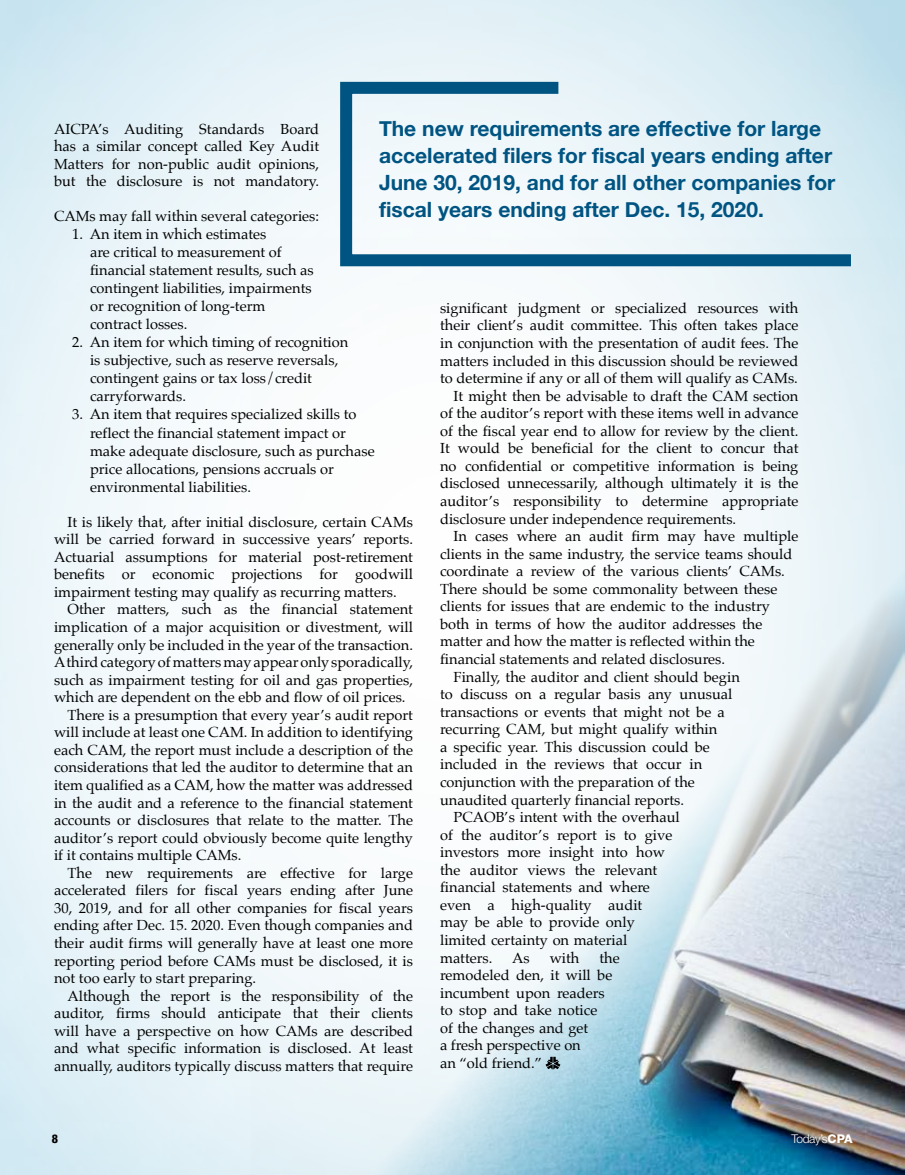
<style>
.page{position:relative;width:905px;height:1175px;background:#fff}
.page>*{position:absolute;margin:0;border:0;box-sizing:border-box;transform-origin:0 0}
.t1{font:700 21px/27px "Helvetica Neue";color:#005482}
.t2{font:14.7px/17.5px "Palatino";color:#000}
.t3{font:300 12px "Helvetica Neue LT Std";letter-spacing:-.04em;color:#fff}
.t4{font:800 condensed 12px "Helvetica Neue LT Std";color:#000}
.s1{font-weight:800}
</style>
<div class="page">
<img style="left:252px;top:237px;width:652px;height:937px">
<svg style="left:545px;top:1056px;width:15px;height:13px"></svg>
<svg style="left:334px;top:76px;width:529px;height:196px"></svg>
<h1 class="t1" style="left:379px;top:115px;width:458px">The new requirements are effective for large accelerated filers for fiscal years ending after June 30, 2019, and for all other companies for fiscal years ending after Dec. 15, 2020.</h1>
<p class="t2" style="left:54px;top:120px;width:266px;text-align:justify">AICPA’s Auditing Standards Board has a similar concept called Key Audit Matters for non-public audit opinions, but the disclosure is not mandatory.</p>
<p class="t2" style="left:54px;top:207px;width:266px">CAMs may fall within several categories:</p>
<p class="t2" style="left:90px;top:225px;width:225px;line-height:18px;text-indent:-18px">1. An item in which estimates<br>are critical to measurement of financial statement results, such as contingent liabilities, impairments or recognition of long-term contract losses.</p>
<p class="t2" style="left:90px;top:333px;width:260px;line-height:18px;text-indent:-18px">2. An item for which timing of recognition is subjective, such as reserve reversals, contingent gains or tax loss/credit carryforwards.</p>
<p class="t2" style="left:90px;top:405px;width:286px;line-height:18px;text-indent:-18px">3. An item that requires specialized skills to reflect the financial statement impact or make adequate disclosure, such as purchase price allocations, pensions accruals or environmental liabilities.</p>
<p class="t2" style="left:54px;top:513px;width:360px;text-align:justify;text-indent:13px">It is likely that, after initial disclosure, certain CAMs will be carried forward in successive years’ reports.<br>Actuarial assumptions for material post-retirement benefits or economic projections for goodwill impairment testing may qualify as recurring matters.</p>
<p class="t2" style="left:68px;top:600px;width:347px">Other matters, such as the financial statement</p>
<p class="t2" style="left:54px;top:618px;width:360px">implication of a major acquisition or divestment, will</p>
<p class="t2" style="left:54px;top:635px;width:360px">generally only be included in the year of the transaction.</p>
<p class="t2" style="left:54px;top:653px;width:360px">A third category of matters may appear only sporadically,</p>
<p class="t2" style="left:54px;top:671px;width:360px">such as impairment testing for oil and gas properties,</p>
<p class="t2" style="left:54px;top:688px;width:353px">which are dependent on the ebb and flow of oil prices.</p>
<p class="t2" style="left:68px;top:706px;width:347px">There is a presumption that every year’s audit report</p>
<p class="t2" style="left:54px;top:723px;width:360px">will include at least one CAM. In addition to identifying</p>
<p class="t2" style="left:54px;top:741px;width:360px">each CAM, the report must include a description of the</p>
<p class="t2" style="left:54px;top:758px;width:360px">considerations that led the auditor to determine that an</p>
<p class="t2" style="left:54px;top:776px;width:360px">item qualified as a CAM, how the matter was addressed</p>
<p class="t2" style="left:54px;top:793px;width:360px">in the audit and a reference to the financial statement</p>
<p class="t2" style="left:54px;top:811px;width:360px">accounts or disclosures that relate to the matter. The</p>
<p class="t2" style="left:54px;top:828px;width:360px">auditor’s report could obviously become quite lengthy</p>
<p class="t2" style="left:54px;top:846px;width:189px">if it contains multiple CAMs.</p>
<p class="t2" style="left:68px;top:864px;width:347px">The new requirements are effective for large</p>
<p class="t2" style="left:54px;top:881px;width:360px">accelerated filers for fiscal years ending after June</p>
<p class="t2" style="left:54px;top:899px;width:360px">30, 2019, and for all other companies for fiscal years</p>
<p class="t2" style="left:54px;top:916px;width:360px">ending after Dec. 15. 2020. Even though companies and</p>
<p class="t2" style="left:54px;top:934px;width:360px">their audit firms will generally have at least one more</p>
<p class="t2" style="left:54px;top:951px;width:360px">reporting period before CAMs must be disclosed, it is</p>
<p class="t2" style="left:54px;top:969px;width:204px">not too early to start preparing.</p>
<p class="t2" style="left:68px;top:986px;width:347px">Although the report is the responsibility of the</p>
<p class="t2" style="left:54px;top:1004px;width:360px">auditor, firms should anticipate that their clients</p>
<p class="t2" style="left:54px;top:1022px;width:360px">will have a perspective on how CAMs are described</p>
<p class="t2" style="left:54px;top:1039px;width:360px">and what specific information is disclosed. At least</p>
<p class="t2" style="left:54px;top:1057px;width:360px">annually, auditors typically discuss matters that require</p>
<p class="t2" style="left:440px;top:299px;width:360px">significant judgment or specialized resources with</p>
<p class="t2" style="left:440px;top:316px;width:360px">their client’s audit committee. This often takes place</p>
<p class="t2" style="left:440px;top:334px;width:360px">in conjunction with the presentation of audit fees. The</p>
<p class="t2" style="left:440px;top:352px;width:360px">matters included in this discussion should be reviewed</p>
<p class="t2" style="left:440px;top:369px;width:359px">to determine if any or all of them will qualify as CAMs.</p>
<p class="t2" style="left:453px;top:387px;width:346px">It might then be advisable to draft the CAM section</p>
<p class="t2" style="left:440px;top:404px;width:360px">of the auditor’s report with these items well in advance</p>
<p class="t2" style="left:440px;top:422px;width:360px">of the fiscal year end to allow for review by the client.</p>
<p class="t2" style="left:440px;top:439px;width:360px">It would be beneficial for the client to concur that</p>
<p class="t2" style="left:440px;top:457px;width:360px">no confidential or competitive information is being</p>
<p class="t2" style="left:440px;top:474px;width:360px">disclosed unnecessarily, although ultimately it is the</p>
<p class="t2" style="left:440px;top:492px;width:360px">auditor’s responsibility to determine appropriate</p>
<p class="t2" style="left:440px;top:510px;width:298px">disclosure under independence requirements.</p>
<p class="t2" style="left:453px;top:527px;width:346px">In cases where an audit firm may have multiple</p>
<p class="t2" style="left:440px;top:545px;width:354px">clients in the same industry, the service teams should</p>
<p class="t2" style="left:440px;top:562px;width:346px">coordinate a review of the various clients’ CAMs.</p>
<p class="t2" style="left:440px;top:580px;width:339px">There should be some commonality between these</p>
<p class="t2" style="left:440px;top:597px;width:331px">clients for issues that are endemic to the industry</p>
<p class="t2" style="left:440px;top:615px;width:324px">both in terms of how the auditor addresses the</p>
<p class="t2" style="left:440px;top:632px;width:316px">matter and how the matter is reflected within the</p>
<p class="t2" style="left:440px;top:650px;width:286px">financial statements and related disclosures.</p>
<p class="t2" style="left:453px;top:667px;width:288px">Finally, the auditor and client should begin</p>
<p class="t2" style="left:440px;top:685px;width:294px">to discuss on a regular basis any unusual</p>
<p class="t2" style="left:440px;top:703px;width:286px">transactions or events that might not be a</p>
<p class="t2" style="left:440px;top:720px;width:279px">recurring CAM, but might qualify within</p>
<p class="t2" style="left:440px;top:738px;width:271px">a specific year. This discussion could be</p>
<p class="t2" style="left:440px;top:755px;width:264px">included in the reviews that occur in</p>
<p class="t2" style="left:440px;top:773px;width:256px">conjunction with the preparation of the</p>
<p class="t2" style="left:440px;top:790px;width:245px">unaudited quarterly financial reports.</p>
<p class="t2" style="left:453px;top:808px;width:228px">PCAOB’s intent with the overhaul</p>
<p class="t2" style="left:440px;top:825px;width:234px">of the auditor’s report is to give</p>
<p class="t2" style="left:440px;top:843px;width:226px">investors more insight into how</p>
<p class="t2" style="left:440px;top:861px;width:219px">the auditor views the relevant</p>
<p class="t2" style="left:440px;top:878px;width:211px">financial statements and where</p>
<p class="t2" style="left:440px;top:896px;width:204px">even a high-quality audit</p>
<p class="t2" style="left:440px;top:913px;width:196px">may be able to provide only</p>
<p class="t2" style="left:440px;top:931px;width:189px">limited certainty on material</p>
<p class="t2" style="left:440px;top:948px;width:54px">matters.</p>
<p class="t2" style="left:512px;top:948px;width:19px">As</p>
<p class="t2" style="left:549px;top:948px;width:31px">with</p>
<p class="t2" style="left:440px;top:948px;width:181px;text-indent:159px">the remodeled den, it will be incumbent upon readers to stop and take notice<br>of the changes and get<br>a fresh perspective on<br>an “old friend.”</p>
<p class="t4" style="left:52px;top:1131px;width:8px">8</p>
<p class="t3" style="left:791px;top:1131px;width:62px">Today’s<span class="s1">CPA</span></p>
</div>
